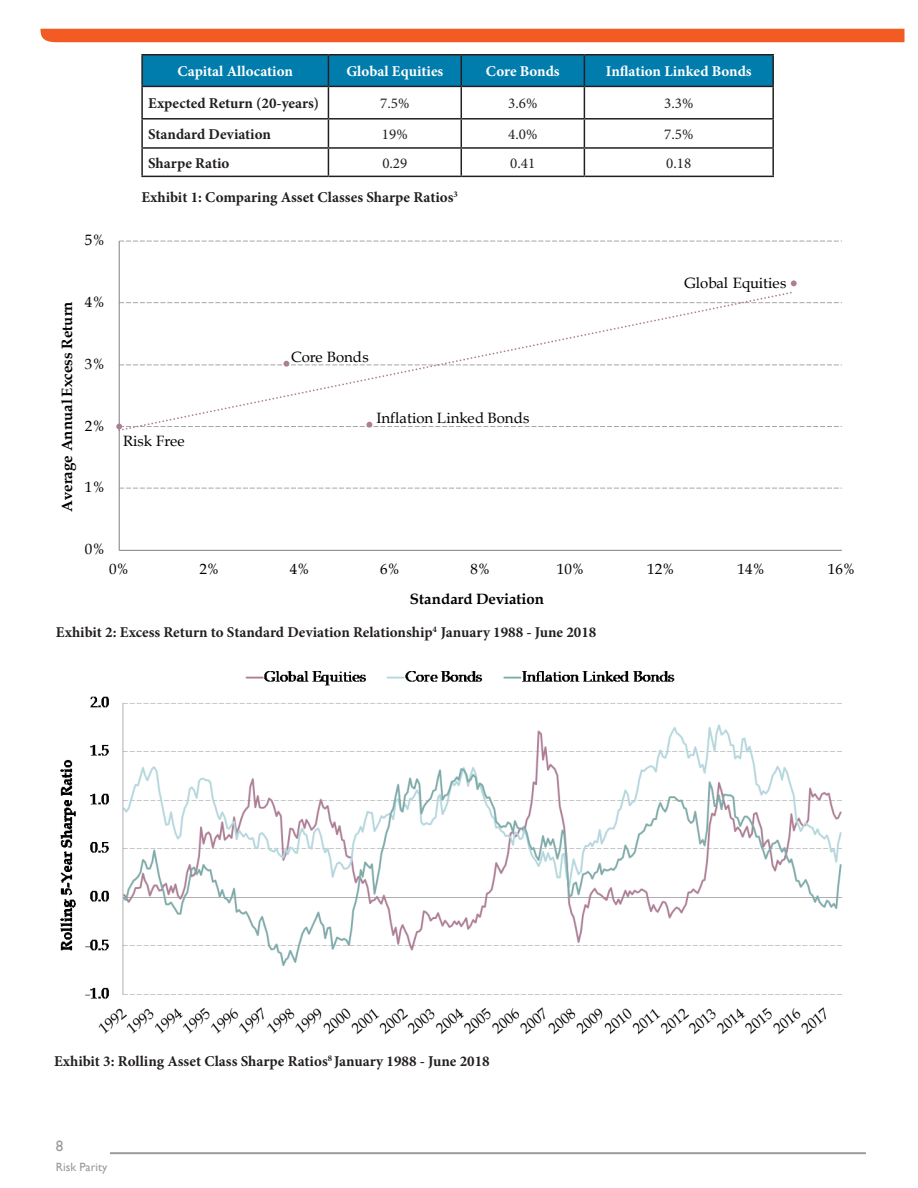
<style>
.page{position:relative;width:918px;height:1188px;background:#fff}
.page>*{position:absolute;margin:0;border:0;box-sizing:border-box;transform-origin:0 0}
.t1{font:700 15px "Minion Pro";color:#231f20}
.t2{font:15px "Book Antiqua";color:#000}
.t3{font:700 15px "Minion Pro";color:#fff}
.t4{font:700 15px "Book Antiqua";color:#000}
.t5{font:15px "Minion Pro";color:#231f20}
.t6{font:15px "Gill Sans";color:#989a9d}
.t7{font:12px "Gill Sans";color:#989a9d}
</style>
<div class="page">
<div style="left:40px;top:29px;width:864px;height:13px;background:#f25b23"></div>
<hr style="left:110px;top:1152px;width:756px;height:2px;background:#989a9d">
<div style="left:143px;top:56px;width:629px;height:30px;background:#007dad"></div>
<hr style="left:141px;top:54px;width:187px;height:2px;background:#231f20">
<hr style="left:141px;top:55px;width:2px;height:31px;background:#231f20">
<hr style="left:328px;top:54px;width:133px;height:2px;background:#231f20">
<hr style="left:328px;top:55px;width:1px;height:31px;background:#231f20">
<hr style="left:461px;top:54px;width:123px;height:2px;background:#231f20">
<hr style="left:461px;top:55px;width:1px;height:31px;background:#231f20">
<hr style="left:584px;top:54px;width:190px;height:2px;background:#231f20">
<hr style="left:584px;top:55px;width:1px;height:31px;background:#231f20">
<hr style="left:772px;top:55px;width:2px;height:31px;background:#231f20">
<hr style="left:141px;top:86px;width:187px;height:1px;background:#231f20">
<hr style="left:141px;top:87px;width:2px;height:31px;background:#231f20">
<hr style="left:328px;top:86px;width:133px;height:1px;background:#231f20">
<hr style="left:328px;top:87px;width:1px;height:31px;background:#231f20">
<hr style="left:461px;top:86px;width:123px;height:1px;background:#231f20">
<hr style="left:461px;top:87px;width:1px;height:31px;background:#231f20">
<hr style="left:584px;top:86px;width:190px;height:1px;background:#231f20">
<hr style="left:584px;top:87px;width:1px;height:31px;background:#231f20">
<hr style="left:772px;top:87px;width:2px;height:31px;background:#231f20">
<hr style="left:141px;top:118px;width:187px;height:2px;background:#231f20">
<hr style="left:141px;top:120px;width:2px;height:27px;background:#231f20">
<hr style="left:328px;top:118px;width:133px;height:2px;background:#231f20">
<hr style="left:461px;top:118px;width:123px;height:2px;background:#231f20">
<hr style="left:584px;top:118px;width:190px;height:2px;background:#231f20">
<hr style="left:772px;top:120px;width:2px;height:27px;background:#231f20">
<hr style="left:141px;top:147px;width:187px;height:2px;background:#231f20">
<hr style="left:141px;top:149px;width:2px;height:27px;background:#231f20">
<hr style="left:328px;top:147px;width:133px;height:2px;background:#231f20">
<svg style="left:328px;top:120px;width:1px;height:56px"></svg>
<hr style="left:461px;top:147px;width:123px;height:2px;background:#231f20">
<svg style="left:461px;top:120px;width:1px;height:56px"></svg>
<hr style="left:584px;top:147px;width:190px;height:2px;background:#231f20">
<svg style="left:584px;top:120px;width:1px;height:56px"></svg>
<hr style="left:772px;top:149px;width:2px;height:27px;background:#231f20">
<hr style="left:141px;top:176px;width:187px;height:1px;background:#231f20">
<hr style="left:328px;top:176px;width:133px;height:1px;background:#231f20">
<hr style="left:461px;top:176px;width:123px;height:1px;background:#231f20">
<hr style="left:584px;top:176px;width:190px;height:1px;background:#231f20">
<svg style="left:120px;top:488px;width:722px;height:1px"></svg>
<svg style="left:796px;top:302px;width:46px;height:1px"></svg>
<svg style="left:120px;top:241px;width:722px;height:1px"></svg>
<hr style="left:119px;top:241px;width:1px;height:309px;background:#7f7f7f">
<hr style="left:119px;top:550px;width:723px;height:1px;background:#7f7f7f">
<svg style="left:791px;top:280px;width:6px;height:6px"></svg>
<svg style="left:796px;top:364px;width:46px;height:2px"></svg>
<svg style="left:116px;top:422px;width:726px;height:7px"></svg>
<svg style="left:119px;top:290px;width:677px;height:142px"></svg>
<img style="left:60px;top:671px;width:783px;height:364px">
<p class="t3" style="left:178px;top:61px;width:117px">Capital Allocation</p>
<p class="t3" style="left:346px;top:61px;width:98px">Global Equities</p>
<p class="t3" style="left:486px;top:61px;width:75px">Core Bonds</p>
<p class="t3" style="left:606px;top:61px;width:147px">Inflation Linked Bonds</p>
<p class="t1" style="left:148px;top:93px;width:173px">Expected Return (20-years)</p>
<p class="t5" style="left:380px;top:93px;width:31px">7.5%</p>
<p class="t5" style="left:508px;top:93px;width:31px">3.6%</p>
<p class="t5" style="left:664px;top:93px;width:31px">3.3%</p>
<p class="t1" style="left:148px;top:123px;width:124px">Standard Deviation</p>
<p class="t5" style="left:382px;top:124px;width:27px">19%</p>
<p class="t5" style="left:508px;top:124px;width:31px">4.0%</p>
<p class="t5" style="left:664px;top:124px;width:31px">7.5%</p>
<p class="t1" style="left:148px;top:152px;width:83px">Sharpe Ratio</p>
<p class="t5" style="left:382px;top:153px;width:27px">0.29</p>
<p class="t5" style="left:510px;top:153px;width:27px">0.41</p>
<p class="t5" style="left:666px;top:153px;width:27px">0.18</p>
<p class="t2" style="left:85px;top:230px;width:22px">5%</p>
<p class="t4" style="left:57px;top:512px;width:212px;rotate:-90deg">Average Annual Excess Return</p>
<p class="t2" style="left:85px;top:292px;width:22px">4%</p>
<p class="t2" style="left:85px;top:353px;width:22px">3%</p>
<p class="t2" style="left:85px;top:415px;width:22px">2%</p>
<p class="t2" style="left:85px;top:477px;width:22px">1%</p>
<p class="t1" style="left:141px;top:187px;width:318px">Exhibit 1: Comparing Asset Classes Sharpe Ratios<sup>3</sup></p>
<p class="t2" style="left:123px;top:430px;width:63px">Risk Free</p>
<p class="t2" style="left:291px;top:346px;width:79px">Core Bonds</p>
<p class="t2" style="left:376px;top:407px;width:154px">Inflation Linked Bonds</p>
<p class="t2" style="left:685px;top:273px;width:103px">Global Equities</p>
<p class="t2" style="left:85px;top:539px;width:22px">0%</p>
<p class="t2" style="left:109px;top:558px;width:22px">0%</p>
<p class="t2" style="left:199px;top:558px;width:22px">2%</p>
<p class="t2" style="left:290px;top:558px;width:22px">4%</p>
<p class="t2" style="left:380px;top:558px;width:22px">6%</p>
<p class="t2" style="left:470px;top:558px;width:22px">8%</p>
<p class="t2" style="left:557px;top:558px;width:29px">10%</p>
<p class="t2" style="left:647px;top:558px;width:29px">12%</p>
<p class="t2" style="left:738px;top:558px;width:29px">14%</p>
<p class="t2" style="left:828px;top:558px;width:29px">16%</p>
<p class="t4" style="left:410px;top:589px;width:135px">Standard Deviation</p>
<p class="t1" style="left:56px;top:621px;width:542px">Exhibit 2: Excess Return to Standard Deviation Relationship<sup>4</sup> January 1988 - June 2018</p>
<p class="t1" style="left:54px;top:1051px;width:437px">Exhibit 3: Rolling Asset Class Sharpe Ratios<sup>8</sup> January 1988 - June 2018</p>
<p class="t6" style="left:56px;top:1137px;width:9px">8</p>
<p class="t7" style="left:56px;top:1160px;width:53px">Risk Parity</p>
</div>
